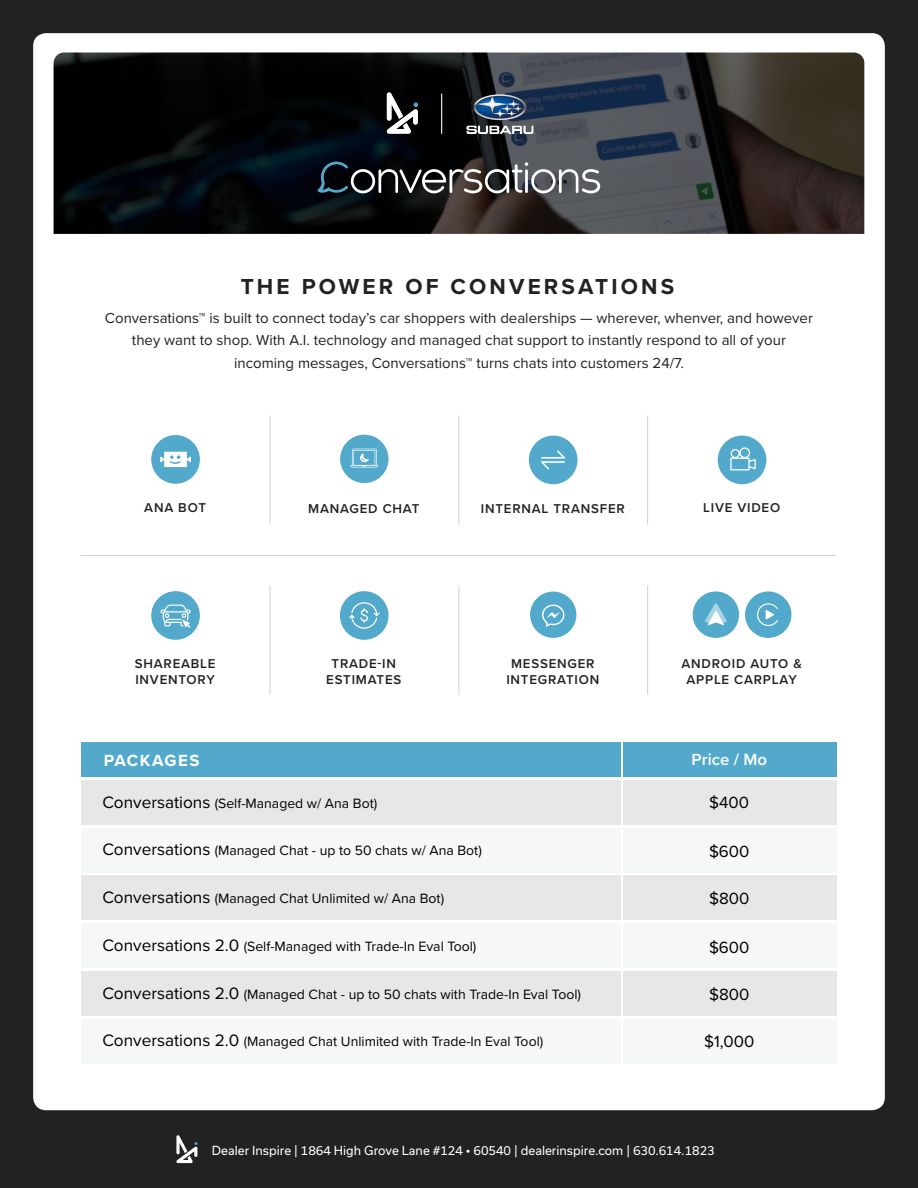
<style>
.page{position:relative;width:918px;height:1188px;background:#212221}
.page>*{position:absolute;margin:0;border:0;box-sizing:border-box;transform-origin:0 0}
.t1{font:700 22.5px "Proxima Nova";letter-spacing:.14em;color:#212221}
.t2{font:16.8px "Proxima Nova";color:#000}
.t3{font:700 16.8px "Proxima Nova";letter-spacing:.09em;color:#fff}
.t4{font:600 16.8px "Proxima Nova";color:#fff}
.t5{font:15px/22.5px "Proxima Nova";color:#231f20;text-align:center}
.t6{font:13.95px "Proxima Nova";color:#000}
.t7{font:600 13.2px/15.9px "Proxima Nova";letter-spacing:.06em;color:#212221;text-align:center}
.t8{font:12px "Usual";color:#fff}
.s1{font-size:17.25px}
</style>
<div class="page">
<div style="left:33px;top:33px;width:852px;height:1077px;background:#fff;border-radius:13px"></div>
<svg style="left:176px;top:1135px;width:22px;height:28px"></svg>
<div style="left:81px;top:743px;width:539px;height:34px;background:#53a9cb"></div>
<div style="left:623px;top:743px;width:213px;height:34px;background:#53a9cb"></div>
<div style="left:623px;top:780px;width:213px;height:45px;background:#e8e7e7"></div>
<div style="left:81px;top:780px;width:539px;height:45px;background:#e8e7e7"></div>
<div style="left:81px;top:828px;width:539px;height:45px;background:#f6f7f7"></div>
<div style="left:623px;top:828px;width:213px;height:45px;background:#f6f7f7"></div>
<div style="left:81px;top:875px;width:539px;height:45px;background:#e8e7e7"></div>
<div style="left:623px;top:875px;width:213px;height:45px;background:#e8e7e7"></div>
<div style="left:623px;top:923px;width:213px;height:45px;background:#f6f7f7"></div>
<div style="left:81px;top:923px;width:539px;height:45px;background:#f6f7f7"></div>
<div style="left:81px;top:971px;width:539px;height:45px;background:#e8e7e7"></div>
<div style="left:623px;top:971px;width:213px;height:45px;background:#e8e7e7"></div>
<div style="left:81px;top:1019px;width:539px;height:45px;background:#f6f7f7"></div>
<div style="left:623px;top:1019px;width:213px;height:45px;background:#f6f7f7"></div>
<svg style="left:54px;top:53px;width:810px;height:181px;background:#1e1f20"></svg>
<svg style="left:318px;top:162px;width:282px;height:31px;background:#515457"></svg>
<hr style="left:81px;top:555px;width:755px;height:1px;background:#d0d2d3">
<hr style="left:270px;top:585px;width:1px;height:110px;background:#d0d2d3">
<hr style="left:458px;top:585px;width:1px;height:110px;background:#d0d2d3">
<hr style="left:647px;top:585px;width:1px;height:110px;background:#d0d2d3">
<hr style="left:270px;top:416px;width:1px;height:109px;background:#d0d2d3">
<hr style="left:458px;top:416px;width:1px;height:109px;background:#d0d2d3">
<hr style="left:647px;top:416px;width:1px;height:109px;background:#d0d2d3">
<div style="left:693px;top:591px;width:46px;height:47px;background:#53a9cb;border-radius:50%"></div>
<svg style="left:705px;top:603px;width:22px;height:22px"></svg>
<div style="left:745px;top:591px;width:46px;height:47px;background:#53a9cb;border-radius:50%"></div>
<svg style="left:757px;top:603px;width:21px;height:23px"></svg>
<div style="left:340px;top:591px;width:49px;height:49px;background:#53a9cb;border-radius:50%"></div>
<svg style="left:349px;top:602px;width:31px;height:27px"></svg>
<div style="left:530px;top:592px;width:46px;height:46px;background:#53a9cb;border-radius:50%"></div>
<svg style="left:542px;top:604px;width:23px;height:23px"></svg>
<div style="left:340px;top:435px;width:49px;height:48px;background:#53a9cb;border-radius:50%"></div>
<svg style="left:350px;top:449px;width:28px;height:19px"></svg>
<div style="left:529px;top:436px;width:49px;height:48px;background:#53a9cb;border-radius:50%"></div>
<svg style="left:541px;top:450px;width:24px;height:19px"></svg>
<div style="left:151px;top:435px;width:49px;height:49px;background:#53a9cb;border-radius:50%"></div>
<svg style="left:160px;top:452px;width:31px;height:15px"></svg>
<div style="left:718px;top:436px;width:48px;height:48px;background:#53a9cb;border-radius:50%"></div>
<svg style="left:730px;top:447px;width:26px;height:23px"></svg>
<div style="left:151px;top:591px;width:49px;height:49px;background:#53a9cb;border-radius:50%"></div>
<svg style="left:161px;top:605px;width:30px;height:23px"></svg>
<hr style="left:441px;top:94px;width:1px;height:40px;background:#e8e7e7">
<svg style="left:387px;top:93px;width:31px;height:41px"></svg>
<img style="left:454px;top:81px;width:93px;height:66px">
<h1 class="t1" style="left:241px;top:270px;width:435px">THE POWER OF CONVERSATIONS</h1>
<p class="t5" style="left:105px;top:306px;width:710px">Conversations™ is built to connect today’s car shoppers with dealerships — wherever, whenver, and however they want to shop. With A.I. technology and managed chat support to instantly respond to all of your incoming messages, Conversations™ turns chats into customers 24/7.</p>
<p class="t7" style="left:144px;top:499px;width:63px">ANA BOT</p>
<p class="t7" style="left:481px;top:501px;width:145px">INTERNAL TRANSFER</p>
<p class="t7" style="left:703px;top:500px;width:79px">LIVE VIDEO</p>
<p class="t7" style="left:308px;top:500px;width:113px">MANAGED CHAT</p>
<p class="t7" style="left:135px;top:655px;width:82px;text-align:left">SHAREABLE<br>INVENTORY</p>
<p class="t7" style="left:326px;top:655px;width:77px">TRADE-IN<br>ESTIMATES</p>
<p class="t7" style="left:506px;top:655px;width:94px">MESSENGER<br>INTEGRATION</p>
<p class="t7" style="left:681px;top:655px;width:122px">ANDROID AUTO &amp;<br>APPLE CARPLAY</p>
<p class="t3" style="left:104px;top:748px;width:97px">PACKAGES</p>
<p class="t4" style="left:692px;top:747px;width:77px">Price / Mo</p>
<p class="t6" style="left:102px;top:793px;width:276px"><span class="s1">Conversations</span> (Self-Managed w/ Ana Bot)</p>
<p class="t6" style="left:102px;top:840px;width:381px"><span class="s1">Conversations</span> (Managed Chat - up to 50 chats w/ Ana Bot)</p>
<p class="t6" style="left:102px;top:888px;width:343px"><span class="s1">Conversations</span> (Managed Chat Unlimited w/ Ana Bot)</p>
<p class="t2" style="left:709px;top:790px;width:41px">$400</p>
<p class="t2" style="left:709px;top:839px;width:42px">$600</p>
<p class="t2" style="left:709px;top:886px;width:42px">$800</p>
<p class="t6" style="left:102px;top:936px;width:376px"><span class="s1">Conversations 2.0</span> (Self-Managed with Trade-In Eval Tool)</p>
<p class="t6" style="left:102px;top:984px;width:480px"><span class="s1">Conversations 2.0</span> (Managed Chat - up to 50 chats with Trade-In Eval Tool)</p>
<p class="t6" style="left:102px;top:1031px;width:442px"><span class="s1">Conversations 2.0</span> (Managed Chat Unlimited with Trade-In Eval Tool)</p>
<p class="t2" style="left:709px;top:934px;width:42px">$600</p>
<p class="t2" style="left:709px;top:982px;width:42px">$800</p>
<p class="t2" style="left:704px;top:1029px;width:52px">$1,000</p>
<p class="t8" style="left:212px;top:1144px;width:504px">Dealer Inspire | 1864 High Grove Lane #124 • 60540 | dealerinspire.com | 630.614.1823</p>
</div>
